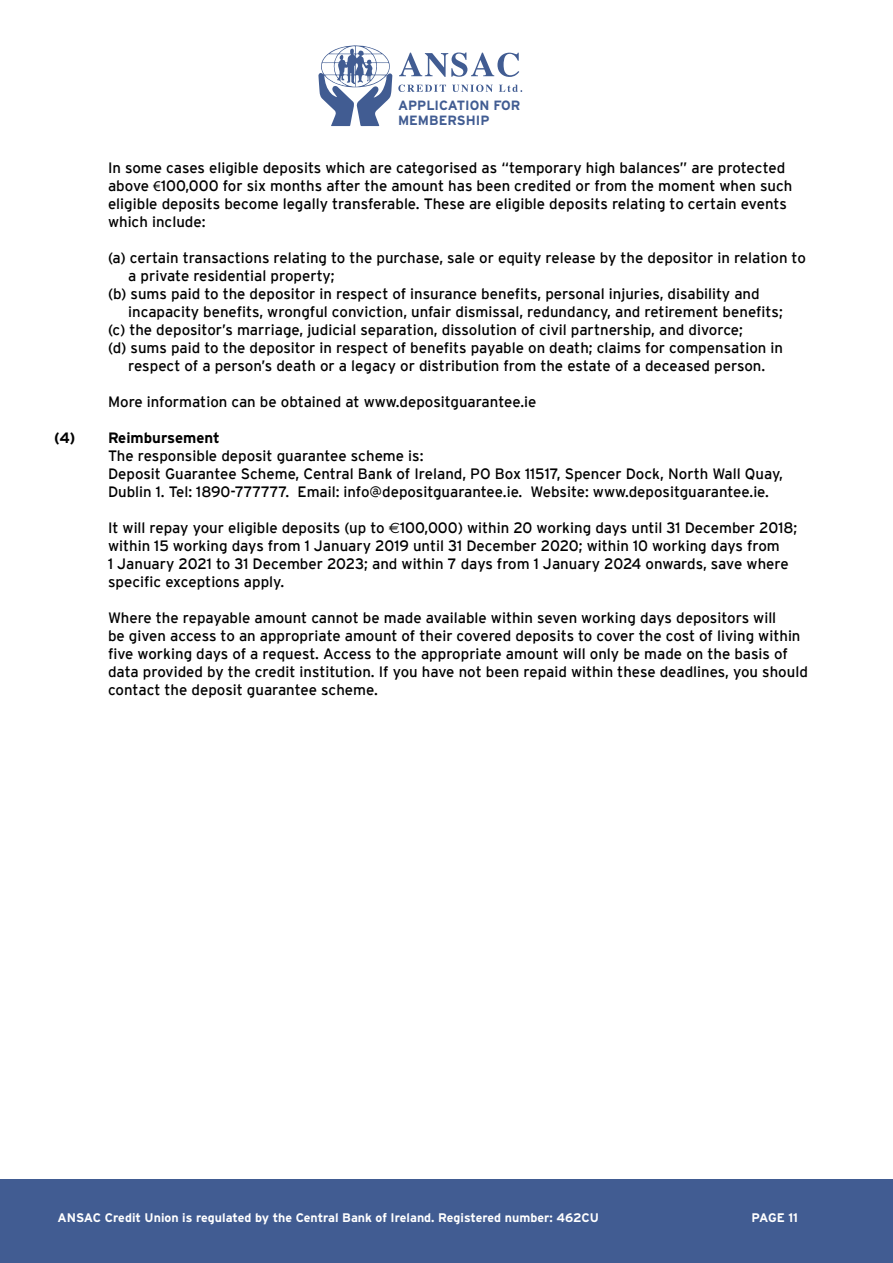
<style>
.page{position:relative;width:893px;height:1263px;background:#fff}
.page>*{position:absolute;margin:0;border:0;box-sizing:border-box;transform-origin:0 0}
.t1{font:15px/18px "Interstate";color:#000}
.t2{font:700 15px "Interstate";color:#000}
.t3{font:700 13.35px/14.9px "Interstate";color:#415c92}
.t4{font:700 12.45px "Interstate";color:#fff}
.s1{font-family:"Myriad Pro"}
.s2{font-family:"Euro Sans"}
</style>
<div class="page">
<div style="left:0;top:1179px;width:893px;height:84px;background:#415c92"></div>
<svg style="left:318px;top:45px;width:74px;height:81px"></svg>
<svg style="left:399px;top:52px;width:120px;height:25px"></svg>
<svg style="left:398px;top:85px;width:48px;height:7px"></svg>
<svg style="left:452px;top:85px;width:41px;height:7px"></svg>
<svg style="left:499px;top:85px;width:23px;height:7px"></svg>
<p class="t3" style="left:398px;top:97px;width:124px">APPLICATION FOR<br>MEMBERSHIP</p>
<p class="t1" style="left:108px;top:158px;width:686px">In some cases eligible deposits which are categorised as “temporary high balances” are protected above <span class="s1">€</span>100,000 for six months after the amount has been credited or from the moment when such eligible deposits become legally transferable. These are eligible deposits relating to certain events which include:</p>
<p class="t1" style="left:108px;top:248px;width:699px">(a) certain transactions relating to the purchase, sale or equity release by the depositor in relation to</p>
<p class="t1" style="left:128px;top:266px;width:208px">a private residential property;</p>
<p class="t1" style="left:108px;top:284px;width:653px">(b) sums paid to the depositor in respect of insurance benefits, personal injuries, disability and</p>
<p class="t1" style="left:128px;top:302px;width:656px">incapacity benefits, wrongful conviction, unfair dismissal, redundancy, and retirement benefits;</p>
<p class="t1" style="left:108px;top:320px;width:637px">(c) the depositor’s marriage, judicial separation, dissolution of civil partnership, and divorce;</p>
<p class="t1" style="left:108px;top:338px;width:676px">(d) sums paid to the depositor in respect of benefits payable on death; claims for compensation in</p>
<p class="t1" style="left:128px;top:356px;width:639px">respect of a person’s death or a legacy or distribution from the estate of a deceased person.</p>
<p class="t1" style="left:108px;top:392px;width:430px">More information can be obtained at www.depositguarantee.ie</p>
<p class="t2" style="left:54px;top:429px;width:167px">(4) Reimbursement</p>
<p class="t1" style="left:108px;top:446px;width:677px">The responsible deposit guarantee scheme is:<br>Deposit Guarantee Scheme, Central Bank of Ireland, PO Box 11517, Spencer Dock, North Wall Quay,<br>Dublin 1. Tel: 1890-777777. Email: info@depositguarantee.ie. Website: www.depositguarantee.ie.</p>
<p class="t1" style="left:108px;top:518px;width:691px">It will repay your eligible deposits (up to <span class="s2">€</span>100,000) within 20 working days until 31 December 2018; within 15 working days from 1 January 2019 until 31 December 2020; within 10 working days from<br>1 January 2021 to 31 December 2023; and within 7 days from 1 January 2024 onwards, save where specific exceptions apply.</p>
<p class="t1" style="left:108px;top:608px;width:701px">Where the repayable amount cannot be made available within seven working days depositors will<br>be given access to an appropriate amount of their covered deposits to cover the cost of living within five working days of a request. Access to the appropriate amount will only be made on the basis of data provided by the credit institution. If you have not been repaid within these deadlines, you should contact the deposit guarantee scheme.</p>
<p class="t4" style="left:57px;top:1210px;width:543px">ANSAC Credit Union is regulated by the Central Bank of Ireland. Registered number: 462CU</p>
<p class="t4" style="left:751px;top:1210px;width:48px">PAGE 11</p>
</div>
